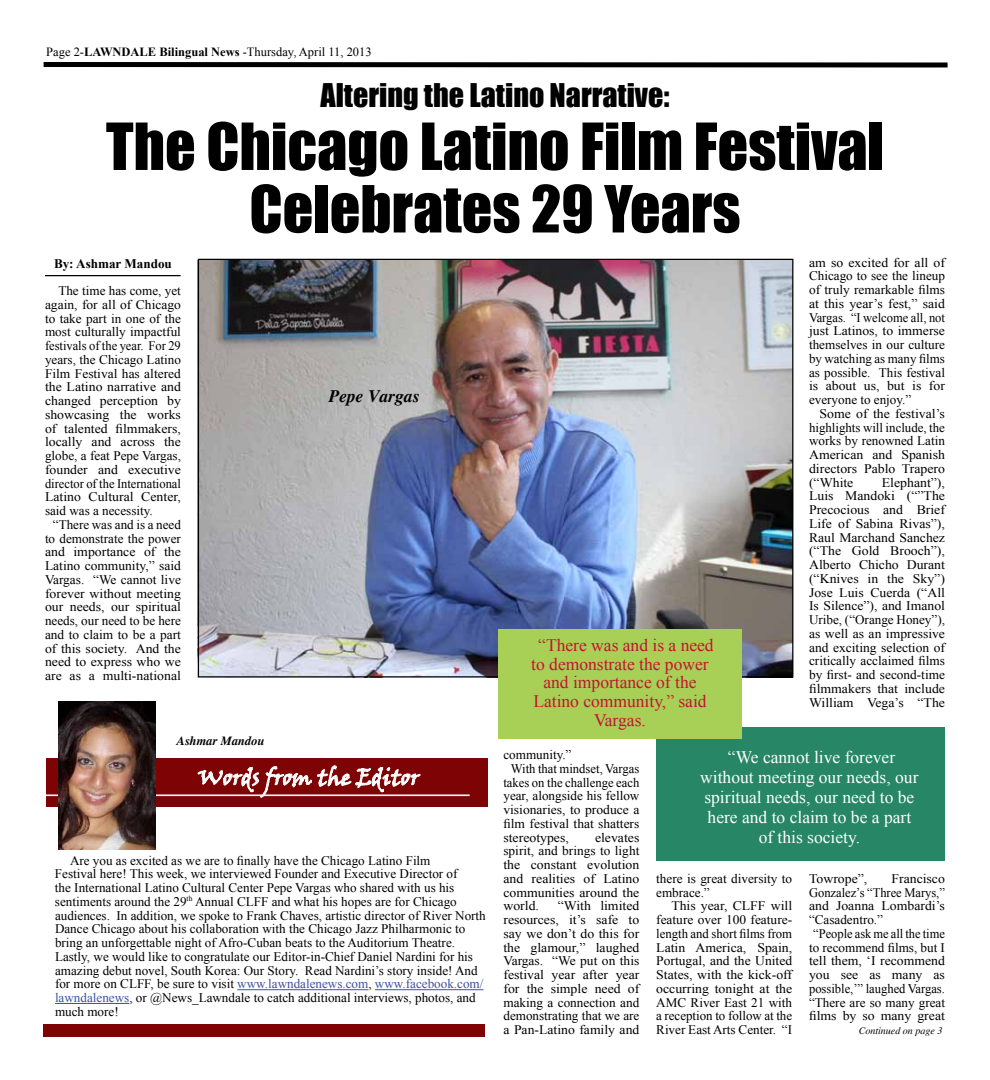
<style>
.page{position:relative;width:990px;height:1080px;background:#fff}
.page>*{position:absolute;margin:0;border:0;box-sizing:border-box;transform-origin:0 0}
.t1{font:60px/62.5px "Impact";color:#000;text-align:center}
.t2{font:30px "Impact";color:#000}
.t3{font:22.5px "Viner Hand ITC";color:#fff}
.t4{font:17.5px/20px "Times New Roman";color:#fff;text-align:center}
.t5{font:17.5px/18.8px "Times New Roman";color:#c41230;text-align:center}
.t6{font:italic 700 17.5px "Times";color:#000}
.t7{font:13.12px/13.8px "Times New Roman";color:#000;text-align:justify;scale:1.05 1}
.t8{font:13.12px/13.8px "Times New Roman";color:#000}
.t9{font:13.12px "Times New Roman";color:#000;scale:.95 1}
.t10{font:13.12px "Times New Roman";color:#000;scale:.96 1}
.t11{font:700 13.12px "Times New Roman";color:#000}
.t12{font:12.5px "Times New Roman";color:#000}
.t13{font:italic 700 12.5px "Times";color:#000}
.t14{font:italic 10px "Times";color:#000}
.s1{font-weight:700}
.s2{color:#3953a4}
</style>
<div class="page">
<div style="left:47px;top:759px;width:441px;height:48px;background:#7e0305"></div>
<svg style="left:43px;top:62px;width:905px;height:6px;background:#2a2a2a"></svg>
<hr style="left:32px;top:795px;width:438px;height:1px;background:#fff">
<svg style="left:197px;top:765px;width:224px;height:33px"></svg>
<img style="left:59px;top:701px;width:97px;height:148px">
<div style="left:43px;top:1024px;width:442px;height:12px;background:#7e0305"></div>
<img style="left:200px;top:261px;width:591px;height:415px">
<hr style="left:45px;top:275px;width:136px;height:1px;background:#000">
<div style="left:656px;top:728px;width:289px;height:133px;background:#268665"></div>
<div style="left:498px;top:629px;width:243px;height:110px;background:#a8d056"></div>
<hr style="left:237px;top:989px;width:131px;height:1px;background:#3953a4">
<hr style="left:375px;top:989px;width:108px;height:1px;background:#3953a4">
<hr style="left:55px;top:1003px;width:74px;height:1px;background:#3953a4">
<p class="t12" style="left:46px;top:44px;width:327px">Page 2-<span class="s1">LAWNDALE Bilingual News</span> -Thursday, April 11, 2013</p>
<h2 class="t2" style="left:321px;top:72px;width:350px">Altering the Latino Narrative:</h2>
<h1 class="t1" style="left:106px;top:114px;width:780px">The Chicago Latino Film Festival<br>Celebrates 29 Years</h1>
<p class="t11" style="left:54px;top:254px;width:119px">By: Ashmar Mandou</p>
<p class="t8" style="left:58px;top:284px;width:124px">The time has come, yet</p>
<p class="t8" style="left:45px;top:297px;width:137px">again, for all of Chicago</p>
<p class="t8" style="left:45px;top:311px;width:137px">to take part in one of the</p>
<p class="t8" style="left:45px;top:325px;width:137px">most culturally impactful</p>
<p class="t9" style="left:45px;top:337px;width:145px">festivals of the year. For 29</p>
<p class="t8" style="left:45px;top:352px;width:137px">years, the Chicago Latino</p>
<p class="t8" style="left:45px;top:366px;width:137px">Film Festival has altered</p>
<p class="t7" style="left:45px;top:380px;width:131px">the Latino narrative and</p>
<p class="t7" style="left:45px;top:394px;width:131px">changed perception by</p>
<p class="t7" style="left:45px;top:407px;width:131px">showcasing the works</p>
<p class="t7" style="left:45px;top:421px;width:131px">of talented filmmakers,</p>
<p class="t7" style="left:45px;top:435px;width:131px">locally and across the</p>
<p class="t8" style="left:45px;top:449px;width:137px">globe, a feat Pepe Vargas,</p>
<p class="t7" style="left:45px;top:462px;width:131px">founder and executive</p>
<p class="t9" style="left:45px;top:474px;width:145px">director of the International</p>
<p class="t7" style="left:45px;top:490px;width:131px">Latino Cultural Center,</p>
<p class="t8" style="left:45px;top:504px;width:109px">said was a necessity.</p>
<p class="t8" style="left:53px;top:517px;width:130px">“There was and is a need</p>
<p class="t8" style="left:45px;top:531px;width:137px">to demonstrate the power</p>
<p class="t7" style="left:45px;top:545px;width:131px">and importance of the</p>
<p class="t8" style="left:45px;top:559px;width:137px">Latino community,” said</p>
<p class="t8" style="left:45px;top:572px;width:137px">Vargas. “We cannot live</p>
<p class="t7" style="left:45px;top:586px;width:131px">forever without meeting</p>
<p class="t7" style="left:45px;top:600px;width:131px">our needs, our spiritual</p>
<p class="t8" style="left:45px;top:614px;width:137px">needs, our need to be here</p>
<p class="t8" style="left:45px;top:627px;width:137px">and to claim to be a part</p>
<p class="t7" style="left:45px;top:641px;width:131px">of this society. And the</p>
<p class="t7" style="left:45px;top:655px;width:131px">need to express who we</p>
<p class="t7" style="left:45px;top:669px;width:131px">are as a multi-national</p>
<p class="t7" style="left:809px;top:255px;width:131px">am so excited for all of Chicago to see the lineup of truly remarkable films at this year’s fest,” said Vargas. “I welcome all, not just Latinos, to immerse themselves in our culture by watching as many films as possible. This festival is about us, but is for everyone to enjoy.”</p>
<p class="t7" style="left:809px;top:406px;width:131px;text-indent:11px">Some of the festival’s highlights will include, the works by renowned Latin American and Spanish directors Pablo Trapero (“White</p>
<h3 class="t6" style="left:329px;top:386px;width:92px">Pepe Vargas</h3>
<p class="t7" style="left:809px;top:475px;width:131px;text-indent:73px">Elephant”), Luis Mandoki (“”The Precocious and Brief Life of Sabina Rivas”), Raul Marchand Sanchez (“The Gold Brooch”), Alberto Chicho Durant (“Knives in the Sky”)<br>Jose Luis Cuerda (“All Is Silence”), and Imanol Uribe, (“Orange Honey”), as well as an impressive and exciting selection of critically acclaimed films by first- and second-time filmmakers that include William Vega’s “The</p>
<h3 class="t5" style="left:531px;top:635px;width:184px">“There was and is a need to demonstrate the power and importance of the<br>Latino community,” said<br>Vargas.</h3>
<h3 class="t4" style="left:700px;top:747px;width:220px">“We cannot live forever without meeting our needs, our spiritual needs, our need to be here and to claim to be a part of this society.</h3>
<p class="t13" style="left:177px;top:733px;width:89px">Ashmar Mandou</p>
<p class="t8" style="left:503px;top:748px;width:70px">community.”</p>
<p class="t8" style="left:511px;top:761px;width:130px">With that mindset, Vargas</p>
<p class="t8" style="left:503px;top:775px;width:137px">takes on the challenge each</p>
<p class="t8" style="left:503px;top:789px;width:137px">year, alongside his fellow</p>
<p class="t8" style="left:503px;top:803px;width:137px">visionaries, to produce a</p>
<p class="t8" style="left:503px;top:816px;width:137px">film festival that shatters</p>
<p class="t7" style="left:503px;top:830px;width:64px">stereotypes,</p>
<h3 class="t3" style="left:198px;top:763px;width:223px">Words from the Editor</h3>
<p class="t7" style="left:503px;top:830px;width:131px;text-indent:92px">elevates spirit, and brings to light the constant evolution and realities of Latino communities around the world.</p>
<p class="t8" style="left:55px;top:853px;width:432px;text-indent:15px">Are you as excited as we are to finally have the Chicago Latino Film<br>Festival here! This week, we interviewed Founder and Executive Director of<br>the International Latino Cultural Center Pepe Vargas who shared with us his sentiments around the 29<sup>th</sup> Annual CLFF and what his hopes are for Chicago audiences. In addition, we spoke to Frank Chaves, artistic director of River North Dance Chicago about his collaboration with the Chicago Jazz Philharmonic to bring an unforgettable night of Afro-Cuban beats to the Auditorium Theatre.<br>Lastly, we would like to congratulate our Editor-in-Chief Daniel Nardini for his amazing debut novel, South Korea: Our Story. Read Nardini’s story inside! And for more on CLFF, be sure to visit <span class="s2">www.lawndalenews.com</span>, <span class="s2">www.facebook.com/ lawndalenews</span>, or @News_Lawndale to catch additional interviews, photos, and much more!</p>
<p class="t8" style="left:656px;top:871px;width:137px">there is great diversity to embrace.”</p>
<p class="t7" style="left:656px;top:899px;width:131px;text-indent:15px">This year, CLFF will feature over 100 feature&shy;length and short films from Latin America, Spain, Portugal, and the United States, with the kick-off occurring tonight at the AMC River East 21 with a reception to follow at the River East Arts Center. “I</p>
<p class="t7" style="left:809px;top:871px;width:57px">Towrope”,</p>
<p class="t7" style="left:891px;top:871px;width:53px">Francisco</p>
<p class="t9" style="left:809px;top:883px;width:145px">Gonzalez’s “Three Marys,”</p>
<p class="t7" style="left:809px;top:899px;width:131px">and Joanna Lombardi’s</p>
<p class="t8" style="left:809px;top:913px;width:75px">“Casadentro.”</p>
<p class="t9" style="left:813px;top:925px;width:140px">“People ask me all the time</p>
<p class="t8" style="left:809px;top:940px;width:137px">to recommend films, but I</p>
<p class="t7" style="left:809px;top:954px;width:131px">tell them, ‘I recommend</p>
<p class="t7" style="left:809px;top:968px;width:131px">you see as many as</p>
<p class="t10" style="left:809px;top:980px;width:143px">possible,’” laughed Vargas.</p>
<p class="t8" style="left:809px;top:995px;width:137px">“There are so many great</p>
<p class="t7" style="left:809px;top:1009px;width:131px">films by so many great</p>
<p class="t7" style="left:503px;top:899px;width:131px;text-indent:54px">“With limited resources, it’s safe to say we don’t do this for the glamour,” laughed Vargas. “We put on this festival year after year for the simple need of making a connection and demonstrating that we are a Pan-Latino family and</p>
<p class="t14" style="left:859px;top:1025px;width:85px">Continued on page 3</p>
</div>
